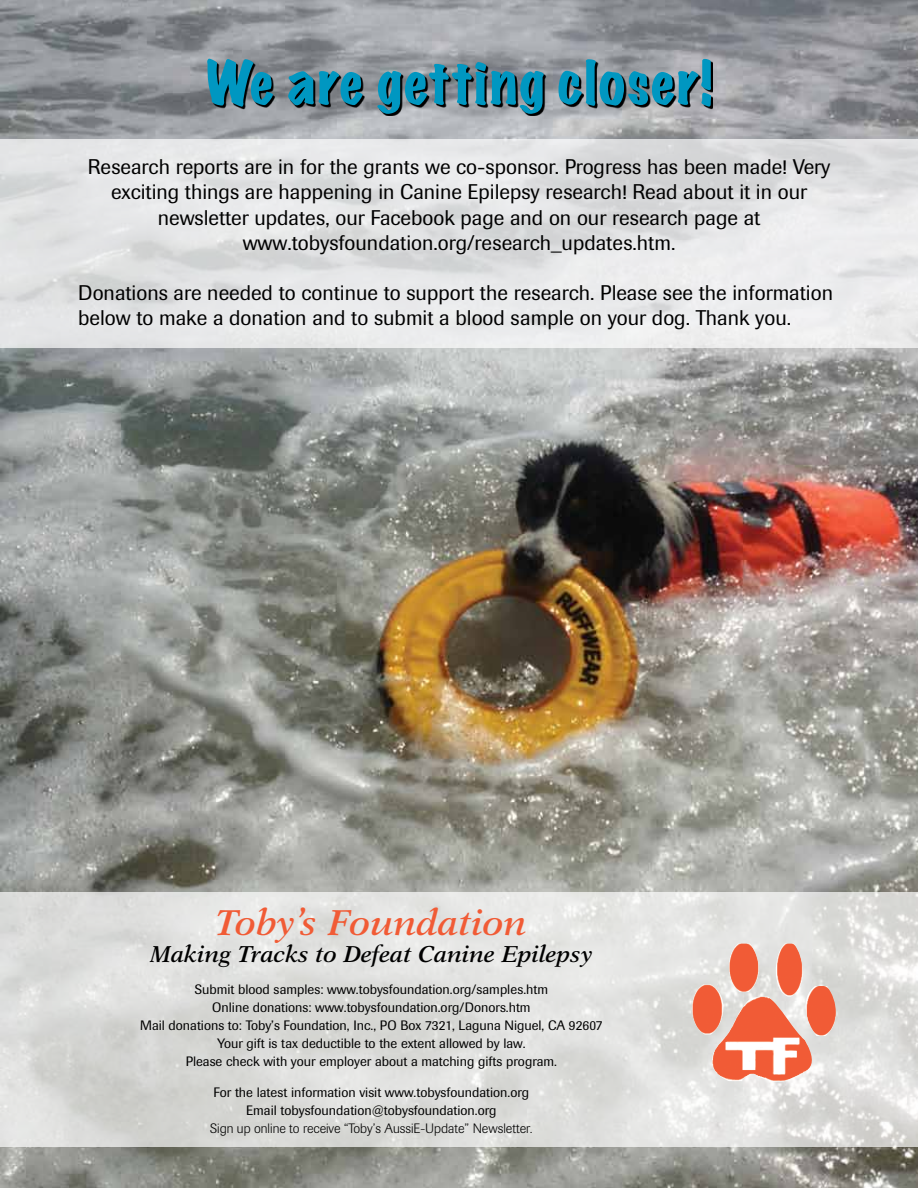
<style>
.page{position:relative;width:918px;height:1188px;background:#fff}
.page>*{position:absolute;margin:0;border:0;box-sizing:border-box;transform-origin:0 0}
.t1{font:expanded 54px "Marker Felt";letter-spacing:.035em;color:#0097c1}
.t2{font:italic 600 36px "New Aster";color:#f15b35}
.t3{font:italic 600 23.1px "New Aster";color:#000}
.t4{font:21px/25.2px "Imago";color:#000;text-align:center}
.t5{font:13.5px/18px "Imago";color:#000;text-align:center}
.t6{font:300 13.5px "Imago";color:#000}
</style>
<div class="page">
<img style="left:0;top:0;width:918px;height:1188px">
<svg style="left:0;top:892px;width:918px;height:255px;fill:#dfdfde"></svg>
<svg style="left:0;top:139px;width:918px;height:209px;fill:#e6e7e8"></svg>
<img style="left:692px;top:944px;width:144px;height:138px">
<svg style="left:209px;top:61px;width:504px;height:55px"></svg>
<h1 class="t1" style="left:206px;top:40px;width:507px">We are getting closer!</h1>
<p class="t4" style="left:88px;top:154px;width:744px">Research reports are in for the grants we co-sponsor. Progress has been made! Very exciting things are happening in Canine Epilepsy research! Read about it in our newsletter updates, our Facebook page and on our research page at www.tobysfoundation.org/research_updates.htm.</p>
<p class="t4" style="left:78px;top:280px;width:756px;text-align:left">Donations are needed to continue to support the research. Please see the information below to make a donation and to submit a blood sample on your dog. Thank you.</p>
<h2 class="t2" style="left:216px;top:901px;width:313px">Toby’s Foundation</h2>
<p class="t3" style="left:150px;top:941px;width:444px">Making Tracks to Defeat Canine Epilepsy</p>
<p class="t5" style="left:140px;top:980px;width:464px">Submit blood samples: www.tobysfoundation.org/samples.htm<br>Online donations: www.tobysfoundation.org/Donors.htm<br>Mail donations to: Toby’s Foundation, Inc., PO Box 7321, Laguna Niguel, CA 92607<br>Your gift is tax deductible to the extent allowed by law.<br>Please check with your employer about a matching gifts program.</p>
<p class="t5" style="left:214px;top:1084px;width:317px">For the latest information visit www.tobysfoundation.org<br>Email tobysfoundation@tobysfoundation.org</p>
<p class="t6" style="left:210px;top:1121px;width:324px">Sign up online to receive “Toby’s AussiE-Update” Newsletter.</p>
</div>
